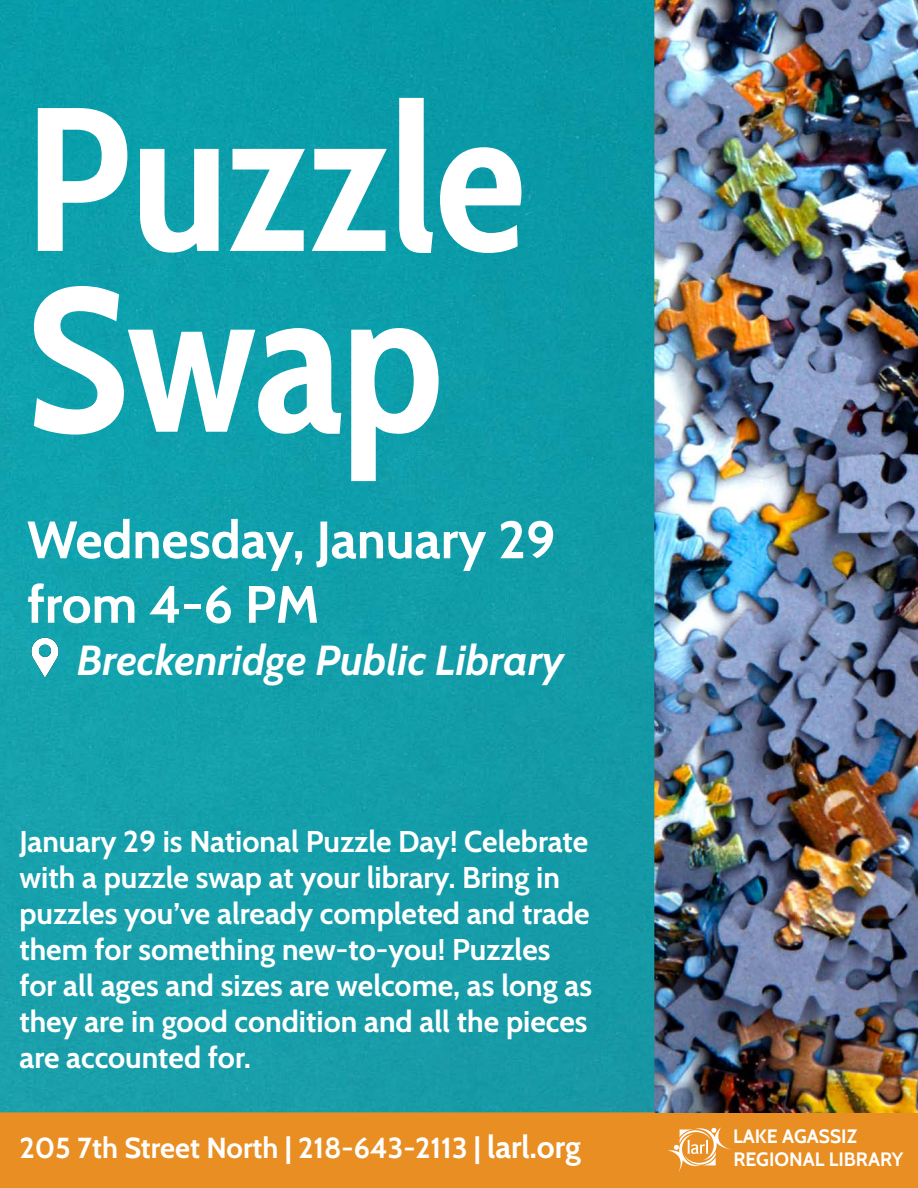
<style>
.page{position:relative;width:918px;height:1188px;background:#fff}
.page>*{position:absolute;margin:0;border:0;box-sizing:border-box;transform-origin:0 0}
.t1{font:700 204.15px "Cabin Condensed";color:#fff}
.t2{font:700 52.5px "Cabin";color:#fff}
.t3{font:italic 700 42px "Cabin";color:#fff}
.t4{font:700 30px/36px "Cabin";color:#fff}
.t5{font:700 28.95px "Cabin";color:#fff}
.t6{font:700 19.35px/22.6px "Cabin";color:#fff}
.s1{font-size:31.5px}
</style>
<div class="page">
<img style="left:0;top:0;width:652px;height:1112px">
<img style="left:27px;top:636px;width:35px;height:43px">
<div style="left:0;top:1112px;width:918px;height:76px;background:#e88e22"></div>
<svg style="left:668px;top:1127px;width:64px;height:46px;background:#eca550"></svg>
<img style="left:652px;top:0;width:266px;height:1112px">
<p class="t1" style="left:26px;top:21px;width:503px">Puzzle</p>
<p class="t1" style="left:26px;top:202px;width:419px">Swap</p>
<p class="t2" style="left:27px;top:498px;width:530px">Wednesday, January 29</p>
<p class="t2" style="left:27px;top:563px;width:294px">from 4-6 PM</p>
<p class="t3" style="left:77px;top:627px;width:489px">Breckenridge Public Library</p>
<p class="t4" style="left:19px;top:822px;width:574px">January 29 is National Puzzle Day! Celebrate with a puzzle swap at your library. Bring in puzzles you’ve already completed and trade them for something new-to-you! Puzzles for all ages and sizes are welcome, as long as they are in good condition and all the pieces are accounted for.</p>
<p class="t5" style="left:19px;top:1125px;width:563px">205 7th Street North | 218-643-2113 | <span class="s1">larl.org</span></p>
<p class="t6" style="left:733px;top:1125px;width:172px">LAKE AGASSIZ<br>REGIONAL LIBRARY</p>
</div>
